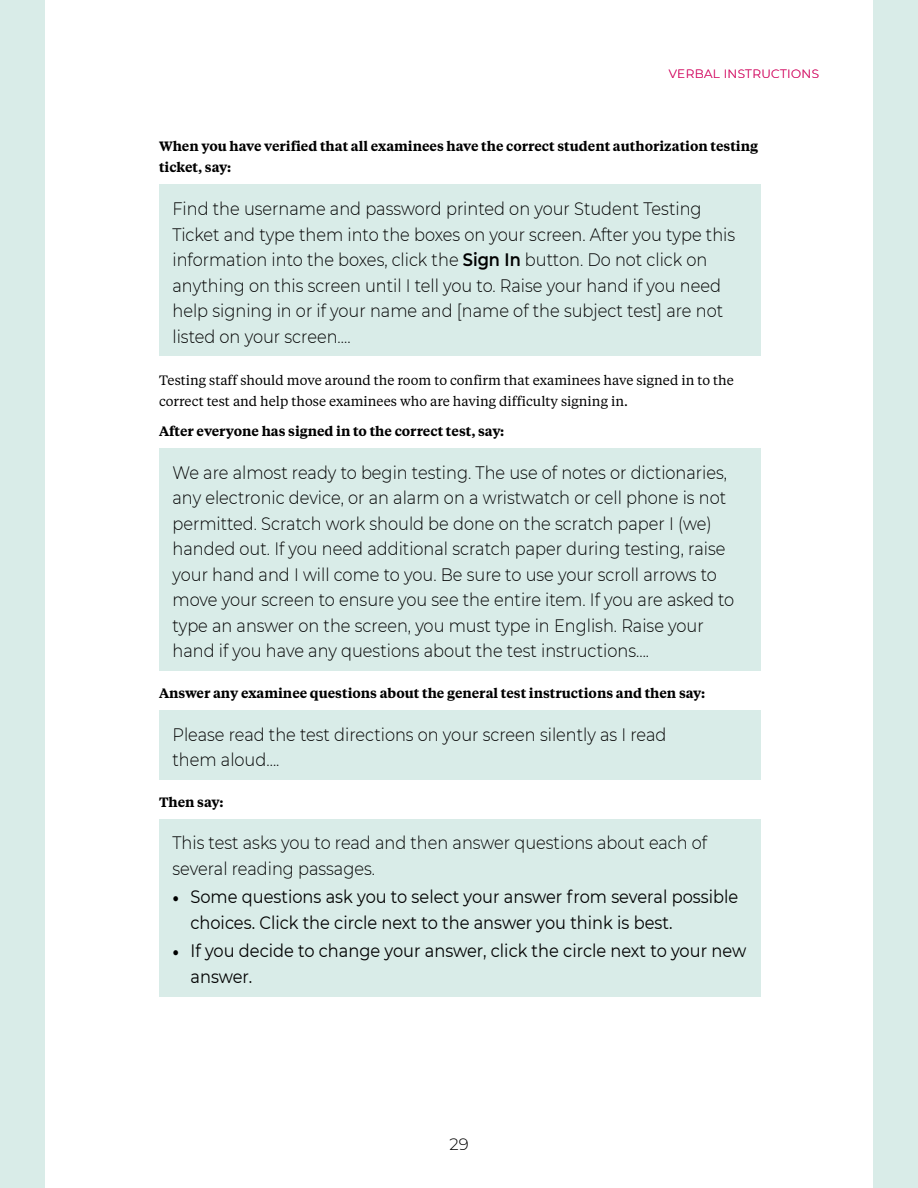
<style>
.page{position:relative;width:918px;height:1188px;background:#fff}
.page>*{position:absolute;margin:0;border:0;box-sizing:border-box;transform-origin:0 0}
.Verbal_Instructions{font:300 18px/25.5px "Montserrat";color:#000;scale:.9 1}
.t1{font:18px/25.5px "Montserrat";color:#000;scale:.9 1}
.t2{font:300 16.5px "Montserrat";color:#000}
.Verbal_Say{font:600 13.5px/21px "Tiempos Text";color:#000}
.Body{font:13.5px/21px "Tiempos Text";color:#000}
.t3{font:300 12px "Montserrat";letter-spacing:.03em;color:#d41367}
.s1{font-weight:600}
.s2{font-family:"Tiempos Text";font-size:21px}
</style>
<div class="page">
<div style="left:873px;top:0;width:45px;height:1188px;background:#d9ece8"></div>
<div style="left:0;top:0;width:45px;height:1188px;background:#d9ece8"></div>
<div style="left:159px;top:184px;width:601px;height:172px;background:#d9ece8"></div>
<div style="left:159px;top:448px;width:601px;height:223px;background:#d9ece8"></div>
<div style="left:159px;top:710px;width:601px;height:70px;background:#d9ece8"></div>
<div style="left:159px;top:819px;width:601px;height:177px;background:#d9ece8"></div>
<p class="t3" style="left:669px;top:65px;width:68px">Ver bal Instr</p>
<p class="t3" style="left:761px;top:65px;width:19px">uctions</p>
<p class="Verbal_Say" style="left:159px;top:135px;width:601px">When you have verified that all examinees have the correct student authorization testing ticket, say:</p>
<p class="Verbal_Instructions" style="left:172px;top:195px;width:627px">Find the username and password printed on your Student Testing Ticket and type them into the boxes on your screen. After you type this information into the boxes, click the <span class="s1">Sign In</span> button. Do not click on anything on this screen until I tell you to. Raise your hand if you need help signing in or if your name and [name of the subject test] are not listed on your screen….</p>
<p class="Body" style="left:159px;top:369px;width:576px">Testing staff should move around the room to confirm that examinees have signed in to the correct test and help those examinees who are having difficulty signing in.</p>
<p class="Verbal_Say" style="left:159px;top:420px;width:347px">After everyone has signed in to the correct test, say:</p>
<p class="Verbal_Instructions" style="left:172px;top:459px;width:626px">We are almost ready to begin testing. The use of notes or dictionaries, any electronic device, or an alarm on a wristwatch or cell phone is not permitted. Scratch work should be done on the scratch paper I (we) handed out. If you need additional scratch paper during testing, raise your hand and I will come to you. Be sure to use your scroll arrows to move your screen to ensure you see the entire item. If you are asked to type an answer on the screen, you must type in English. Raise your hand if you have any questions about the test instructions….</p>
<p class="Verbal_Say" style="left:159px;top:682px;width:548px">Answer any examinee questions about the general test instructions and then say:</p>
<p class="Verbal_Instructions" style="left:172px;top:721px;width:550px">Please read the test directions on your screen silently as I read them aloud….</p>
<p class="Verbal_Say" style="left:159px;top:791px;width:66px">Then say:</p>
<p class="Verbal_Instructions" style="left:172px;top:830px;width:596px">This test asks you to read and then answer questions about each of several reading passages.</p>
<p class="t1" style="left:190px;top:884px;width:610px;text-indent:-18px"><span class="s2">•</span> Some questions ask you to select your answer from several possible choices. Click the circle next to the answer you think is best.</p>
<p class="t1" style="left:190px;top:938px;width:619px;text-indent:-18px"><span class="s2">•</span> If you decide to change your answer, click the circle next to your new answer.</p>
<p class="t2" style="left:449px;top:1133px;width:21px">29</p>
</div>
